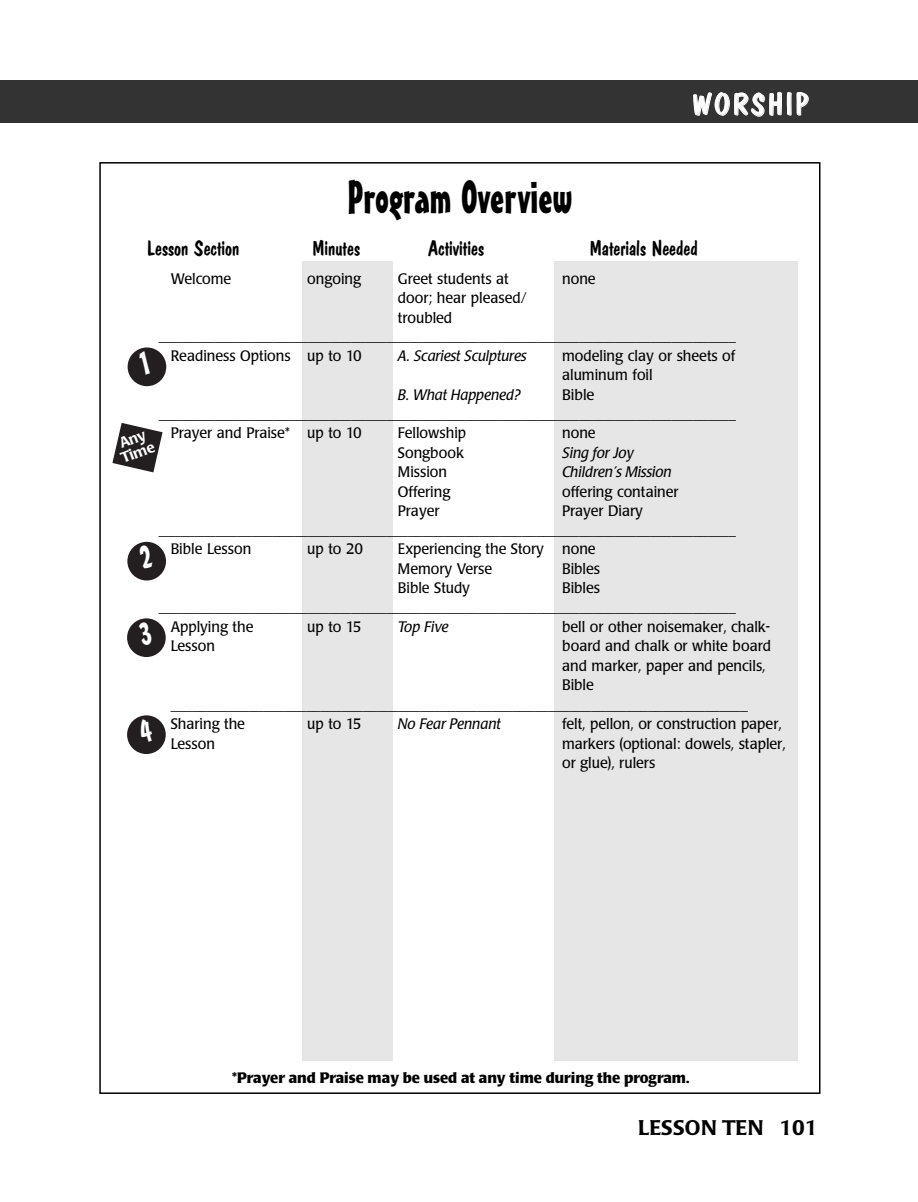
<style>
.page{position:relative;width:918px;height:1202px;background:#fff}
.page>*{position:absolute;margin:0;border:0;box-sizing:border-box;transform-origin:0 0}
.t1{font:45px "Mister Earl BT";color:#000}
.t2{font:30px "Dom Casual D";letter-spacing:.095em;color:#fff}
.t3{font:21px "Dom Casual D";color:#000}
.t4{font:500 21px "Poppl Laudatio";color:#000}
.t5{font:15px/19.5px "Poppl Laudatio";color:#000;scale:.95 1}
.t6{font:italic 15px "Poppl Laudatio";color:#000}
.t7{font:700 15px "Poppl Laudatio";color:#000}
.t8{font:15px "Poppl Laudatio";color:#000}
.t9{font:500 14.7px/14.5px "Poppl Laudatio";color:#fff}
</style>
<div class="page">
<div style="left:302px;top:261px;width:90px;height:799px;background:#e6e6e6"></div>
<div style="left:554px;top:261px;width:243px;height:799px;background:#e6e6e6"></div>
<div style="left:0;top:80px;width:27px;height:43px;background:#333"></div>
<div style="left:128px;top:347px;width:38px;height:39px;background:#231f20;border-radius:50%"></div>
<svg style="left:112px;top:423px;width:51px;height:49px"></svg>
<div style="left:127px;top:542px;width:39px;height:38px;background:#231f20;border-radius:50%"></div>
<div style="left:127px;top:618px;width:39px;height:39px;background:#231f20;border-radius:50%"></div>
<div style="left:127px;top:715px;width:39px;height:39px;background:#231f20;border-radius:50%"></div>
<div style="left:27px;top:80px;width:891px;height:43px;background:#333"></div>
<h1 class="t1" style="left:347px;top:181px;width:226px">Program Overview</h1>
<h2 class="t2" style="left:692px;top:86px;width:118px">WORSHIP</h2>
<h3 class="t3" style="left:147px;top:236px;width:94px">Lesson Section</h3>
<h3 class="t3" style="left:312px;top:236px;width:49px">Minutes</h3>
<h3 class="t3" style="left:428px;top:236px;width:58px">Activities</h3>
<h3 class="t3" style="left:590px;top:236px;width:110px">Materials Needed</h3>
<p class="t5" style="left:171px;top:270px;width:65px">Welcome</p>
<p class="t5" style="left:307px;top:270px;width:58px">ongoing</p>
<p class="t5" style="left:398px;top:270px;width:118px">Greet students at</p>
<p class="t5" style="left:562px;top:270px;width:37px">none</p>
<p class="t5" style="left:398px;top:289px;width:137px">door; hear pleased/</p>
<p class="t5" style="left:398px;top:309px;width:59px">troubled</p>
<p class="t5" style="left:159px;top:328px;width:609px">_________________________________________________________________________________</p>
<p class="t5" style="left:171px;top:347px;width:203px">Readiness Options up to 10</p>
<p class="t6" style="left:398px;top:350px;width:130px">A. Scariest Sculptures</p>
<p class="t5" style="left:562px;top:347px;width:184px">modeling clay or sheets of aluminum foil</p>
<p class="t6" style="left:398px;top:389px;width:124px">B. What Happened?</p>
<p class="t8" style="left:562px;top:389px;width:34px">Bible</p>
<p class="t5" style="left:159px;top:405px;width:609px">_________________________________________________________________________________</p>
<p class="t5" style="left:171px;top:424px;width:203px">Prayer and Praise* up to 10</p>
<p class="t5" style="left:398px;top:424px;width:73px">Fellowship</p>
<p class="t5" style="left:562px;top:424px;width:37px">none</p>
<p class="t5" style="left:398px;top:444px;width:71px">Songbook</p>
<p class="t6" style="left:562px;top:447px;width:73px">Sing for Joy</p>
<p class="t5" style="left:398px;top:463px;width:53px">Mission</p>
<p class="t6" style="left:562px;top:466px;width:111px">Children’s Mission</p>
<p class="t5" style="left:398px;top:483px;width:57px">Offering</p>
<p class="t5" style="left:562px;top:483px;width:124px">offering container</p>
<p class="t5" style="left:398px;top:502px;width:45px">Prayer</p>
<p class="t5" style="left:562px;top:502px;width:87px">Prayer Diary</p>
<p class="t5" style="left:159px;top:521px;width:609px">_________________________________________________________________________________</p>
<p class="t5" style="left:171px;top:541px;width:86px">Bible Lesson</p>
<p class="t5" style="left:307px;top:541px;width:60px">up to 20</p>
<p class="t5" style="left:398px;top:541px;width:210px">Experiencing the Story none<br>Memory Verse</p>
<p class="t9" style="left:114px;top:439px;width:37px;rotate:-21deg">Any<br>Time</p>
<p class="t5" style="left:562px;top:560px;width:41px">Bibles</p>
<p class="t5" style="left:398px;top:580px;width:77px">Bible Study</p>
<p class="t5" style="left:562px;top:580px;width:41px">Bibles</p>
<p class="t5" style="left:159px;top:598px;width:609px">_________________________________________________________________________________</p>
<p class="t5" style="left:171px;top:618px;width:89px">Applying the</p>
<p class="t5" style="left:307px;top:618px;width:59px">up to 15</p>
<p class="t6" style="left:398px;top:621px;width:52px">Top Five</p>
<p class="t5" style="left:562px;top:618px;width:220px">bell or other noisemaker, chalk-</p>
<p class="t5" style="left:171px;top:637px;width:48px">Lesson</p>
<p class="t5" style="left:562px;top:637px;width:221px">board and chalk or white board</p>
<p class="t5" style="left:562px;top:657px;width:216px">and marker, paper and pencils,</p>
<p class="t5" style="left:562px;top:676px;width:35px">Bible</p>
<p class="t5" style="left:171px;top:696px;width:609px">_________________________________________________________________________________</p>
<p class="t5" style="left:171px;top:715px;width:80px">Sharing the</p>
<p class="t5" style="left:307px;top:715px;width:59px">up to 15</p>
<p class="t6" style="left:398px;top:718px;width:104px">No Fear Pennant</p>
<p class="t5" style="left:562px;top:715px;width:233px">felt, pellon, or construction paper,</p>
<p class="t5" style="left:171px;top:735px;width:48px">Lesson</p>
<p class="t5" style="left:562px;top:735px;width:237px">markers (optional: dowels, stapler, or glue), rulers</p>
<p class="t7" style="left:232px;top:1071px;width:459px">*Prayer and Praise may be used at any time during the program.</p>
<h3 class="t4" style="left:638px;top:1119px;width:181px">LESSON TEN 101</h3>
</div>
